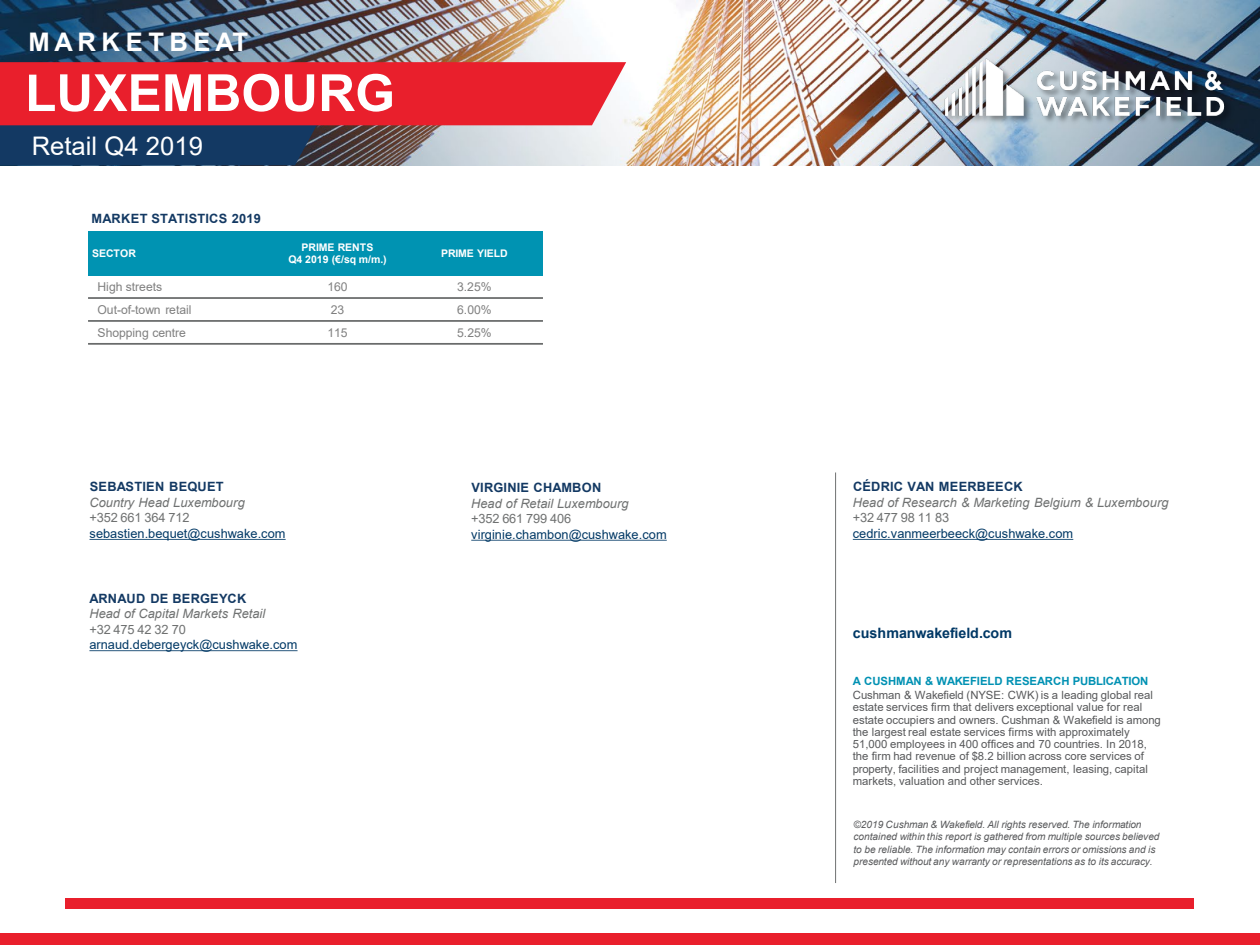
<style>
.page{position:relative;width:1260px;height:945px;background:#fff}
.page>*{position:absolute;margin:0;border:0;box-sizing:border-box;transform-origin:0 0}
.t1{font:700 51.27px "Arial";color:#fff}
.t2{font:25.55px "Arial";color:#fff}
.t3{font:700 25.55px "Arial";letter-spacing:.21em;color:#fff}
.t4{font:700 14.35px "Arial";letter-spacing:-.005em;color:#003865}
.t5{font:12.78px "Arial";color:#003865}
.t6{font:italic 12.78px "Arial";color:#6f7171}
.t7{font:700 12.78px "Arial";letter-spacing:.015em;color:#133963}
.t8{font:12.78px "Arial";letter-spacing:-.015em;color:#6f7171}
.t9{font:12.25px "Arial";letter-spacing:-.005em;color:#7f7f7f}
.t10{font:11.38px/12.2px "Arial";color:#58595b}
.t11{font:700 11.38px "Arial";color:#0091b3}
.t12{font:700 10.5px "Arial";color:#fff}
.t13{font:italic 10.15px/12.2px "Arial";letter-spacing:-.005em;color:#58595b}
</style>
<div class="page">
<img style="left:0;top:0;width:1259px;height:165px">
<div style="left:0;top:933px;width:1260px;height:12px;background:#e91f2c"></div>
<svg style="left:0;top:62px;width:626px;height:103px;background:#b44253"></svg>
<img style="left:904px;top:31px;width:356px;height:133px">
<img style="left:907px;top:35px;width:353px;height:118px">
<div style="left:66px;top:898px;width:1128px;height:11px;background:#e91f2c"></div>
<hr style="left:835px;top:472px;width:1px;height:411px;background:#6f7171">
<svg style="left:853px;top:539px;width:220px;height:1px"></svg>
<div style="left:88px;top:231px;width:181px;height:44px;background:#0093b2"></div>
<div style="left:269px;top:231px;width:137px;height:44px;background:#0093b2"></div>
<div style="left:406px;top:231px;width:137px;height:44px;background:#0093b2"></div>
<hr style="left:88px;top:297px;width:455px;height:2px;background:#696b6b">
<hr style="left:88px;top:320px;width:455px;height:2px;background:#696b6b">
<hr style="left:88px;top:343px;width:455px;height:2px;background:#696b6b">
<svg style="left:90px;top:539px;width:196px;height:1px"></svg>
<svg style="left:471px;top:540px;width:196px;height:1px"></svg>
<svg style="left:89px;top:650px;width:209px;height:1px"></svg>
<h2 class="t3" style="left:29px;top:24px;width:221px">MARKETBEAT</h2>
<h1 class="t1" style="left:25px;top:57px;width:371px">LUXEMBOURG</h1>
<h2 class="t2" style="left:32px;top:128px;width:173px">Retail Q4 2019</h2>
<p class="t7" style="left:91px;top:209px;width:171px">MARKET STATISTICS 2019</p>
<p class="t12" style="left:92px;top:246px;width:45px">SECTOR</p>
<p class="t12" style="left:302px;top:240px;width:73px">PRIME RENTS</p>
<p class="t12" style="left:288px;top:252px;width:100px">Q4 2019 (€/sq m/m.)</p>
<p class="t12" style="left:441px;top:246px;width:68px">PRIME YIELD</p>
<p class="t9" style="left:97px;top:278px;width:66px">High streets</p>
<p class="t9" style="left:327px;top:278px;width:22px">160</p>
<p class="t9" style="left:457px;top:278px;width:36px">3.25%</p>
<p class="t9" style="left:97px;top:301px;width:96px">Out-of-town retail</p>
<p class="t9" style="left:331px;top:301px;width:15px">23</p>
<p class="t9" style="left:457px;top:301px;width:36px">6.00%</p>
<p class="t9" style="left:98px;top:324px;width:90px">Shopping centre</p>
<p class="t9" style="left:327px;top:324px;width:22px">115</p>
<p class="t9" style="left:457px;top:324px;width:36px">5.25%</p>
<p class="t7" style="left:90px;top:478px;width:136px">SEBASTIEN BEQUET</p>
<p class="t6" style="left:90px;top:494px;width:157px">Country Head Luxembourg</p>
<p class="t8" style="left:90px;top:509px;width:101px">+352 661 364 712</p>
<p class="t5" style="left:90px;top:524px;width:198px">sebastien.bequet@cushwake.com</p>
<p class="t7" style="left:90px;top:589px;width:158px">ARNAUD DE BERGEYCK</p>
<p class="t6" style="left:89px;top:606px;width:177px">Head of Capital Markets Retail</p>
<p class="t8" style="left:89px;top:620px;width:98px">+32 475 42 32 70</p>
<p class="t5" style="left:89px;top:636px;width:209px">arnaud.debergeyck@cushwake.com</p>
<p class="t7" style="left:471px;top:479px;width:131px">VIRGINIE CHAMBON</p>
<p class="t6" style="left:471px;top:495px;width:159px">Head of Retail Luxembourg</p>
<p class="t8" style="left:471px;top:510px;width:101px">+352 661 799 406</p>
<p class="t5" style="left:471px;top:525px;width:197px">virginie.chambon@cushwake.com</p>
<p class="t7" style="left:853px;top:478px;width:171px">CÉDRIC VAN MEERBEECK</p>
<p class="t6" style="left:853px;top:494px;width:317px">Head of Research &amp; Marketing Belgium &amp; Luxembourg</p>
<p class="t8" style="left:853px;top:509px;width:98px">+32 477 98 11 83</p>
<p class="t5" style="left:853px;top:524px;width:222px">cedric.vanmeerbeeck@cushwake.com</p>
<p class="t4" style="left:853px;top:623px;width:161px">cushmanwakefield.com</p>
<p class="t11" style="left:853px;top:673px;width:297px">A CUSHMAN &amp; WAKEFIELD RESEARCH PUBLICATION</p>
<p class="t10" style="left:853px;top:689px;width:310px">Cushman &amp; Wakefield (NYSE: CWK) is a leading global real estate services firm that delivers exceptional value for real estate occupiers and owners. Cushman &amp; Wakefield is among the largest real estate services firms with approximately 51,000 employees in 400 offices and 70 countries. In 2018, the firm had revenue of $8.2 billion across core services of property, facilities and project management, leasing, capital markets, valuation and other services.</p>
<p class="t13" style="left:853px;top:819px;width:307px">©2019 Cushman &amp; Wakefield. All rights reserved. The information contained within this report is gathered from multiple sources believed to be reliable. The information may contain errors or omissions and is presented without any warranty or representations as to its accuracy.</p>
</div>
